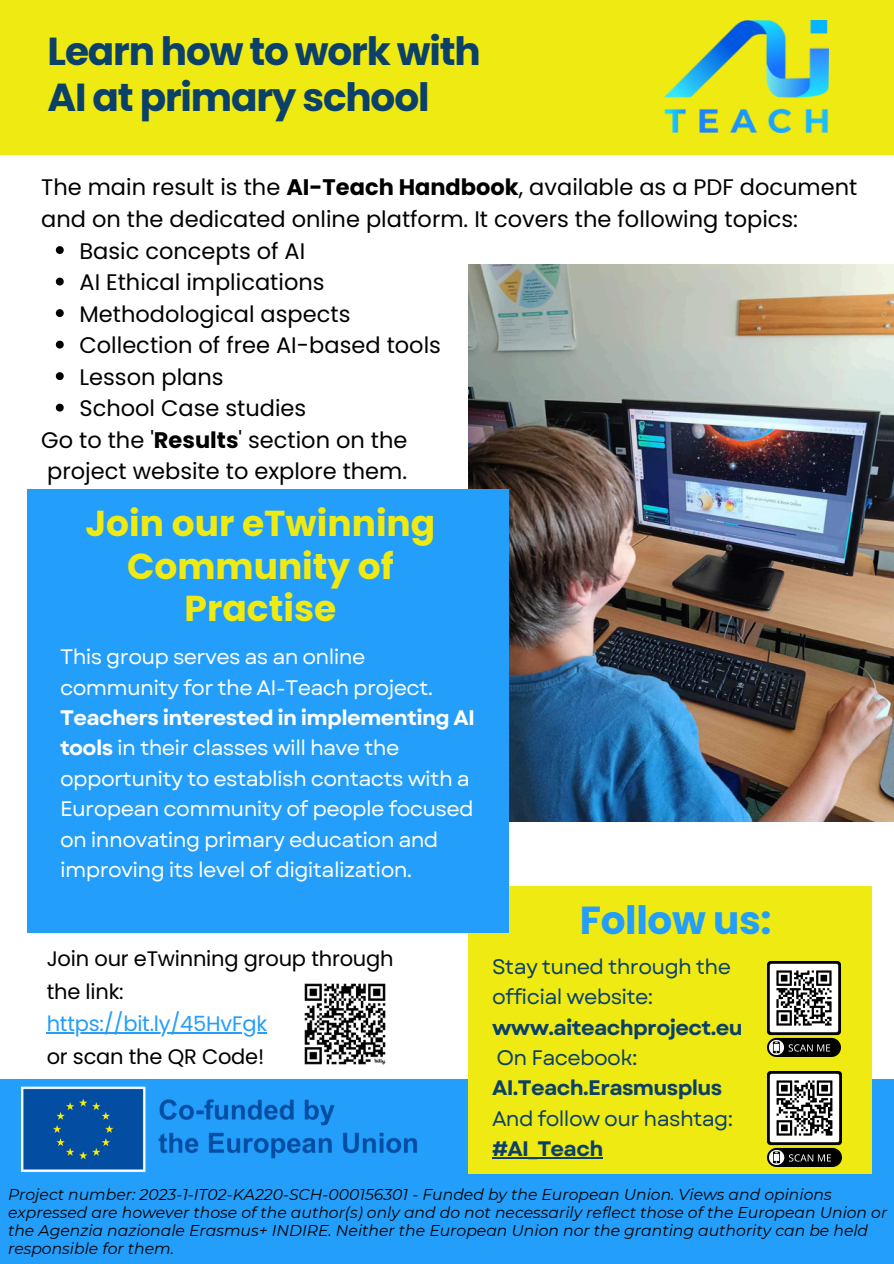
<style>
.page{position:relative;width:894px;height:1264px;background:#fff}
.page>*{position:absolute;margin:0;border:0;box-sizing:border-box;transform-origin:0 0}
.t1{font:700 39px/46.2px "Poppins";letter-spacing:-.03em;color:#0b4068}
.t2{font:700 39px "Poppins";letter-spacing:-.01em;color:#239efa}
.t3{font:700 36px/42.8px "Poppins";color:#efea11;text-align:center}
.t4{font:22.5px/31.5px "Poppins";color:#000}
.t5{font:21px/30.5px "Garet";letter-spacing:-.03em;color:#fff}
.t6{font:21px/30.5px "Garet";letter-spacing:-.03em;color:#0b4068}
.t7{font:21px/32.7px "Poppins";letter-spacing:-.01em;color:#239efa}
.t8{font:21px/32.7px "Poppins";letter-spacing:-.01em;color:#000}
.t9{font:italic 15.6px/18px "Montserrat";color:#000}
.s1{font-weight:700}
.s2{color:#000}
</style>
<div class="page">
<div style="left:0;top:1079px;width:893px;height:184px;background:#239efa"></div>
<div style="left:468px;top:886px;width:403px;height:288px;background:#efea11"></div>
<img style="left:468px;top:264px;width:425px;height:557px">
<div style="left:27px;top:489px;width:481px;height:443px;background:#239efa"></div>
<div style="left:0;top:0;width:893px;height:155px;background:#efea11"></div>
<img style="left:21px;top:1086px;width:396px;height:86px">
<img style="left:664px;top:21px;width:163px;height:111px">
<img style="left:767px;top:1071px;width:74px;height:95px">
<img style="left:767px;top:961px;width:73px;height:95px">
<hr style="left:47px;top:1032px;width:220px;height:1px;background:#239efa">
<img style="left:304px;top:983px;width:82px;height:82px">
<hr style="left:492px;top:1157px;width:110px;height:1px;background:#0b4068">
<svg style="left:56px;top:246px;width:8px;height:8px"></svg>
<svg style="left:56px;top:278px;width:8px;height:7px"></svg>
<svg style="left:56px;top:309px;width:8px;height:8px"></svg>
<svg style="left:56px;top:341px;width:8px;height:7px"></svg>
<svg style="left:56px;top:372px;width:8px;height:8px"></svg>
<svg style="left:56px;top:404px;width:8px;height:7px"></svg>
<h2 class="t1" style="left:48px;top:29px;width:434px">Learn how to work with<br>AI at primary school</h2>
<h2 class="t4" style="left:41px;top:172px;width:817px">The main result is the <span class="s1">AI-Teach Handbook</span>, available as a PDF document and on the dedicated online platform. It covers the following topics:</h2>
<p class="t4" style="left:79px;top:235px;width:227px">Basic concepts of AI</p>
<p class="t4" style="left:79px;top:266px;width:246px">AI Ethical implications</p>
<h2 class="t4" style="left:79px;top:298px;width:272px">Methodological aspects</h2>
<p class="t4" style="left:79px;top:329px;width:363px">Collection of free AI-based tools</p>
<p class="t4" style="left:79px;top:361px;width:146px">Lesson plans</p>
<p class="t4" style="left:41px;top:392px;width:368px;text-indent:38px">School Case studies<br>Go to the '<span class="s1">Results</span>' section on the project website to explore them.</p>
<p class="t3" style="left:85px;top:502px;width:351px">Join our eTwinning<br>Community of<br>Practise</p>
<h2 class="t5" style="left:60px;top:641px;width:416px">This group serves as an online community for the AI-Teach project.<br><span class="s1">Teachers interested in implementing AI tools</span> in their classes will have the opportunity to establish contacts with a European community of people focused on innovating primary education and improving its level of digitalization.</h2>
<p class="t8" style="left:47px;top:942px;width:348px">Join our eTwinning group through the link:</p>
<p class="t7" style="left:47px;top:1007px;width:222px">https://bit.ly/45HvFgk <span class="s2">or scan the QR Code!</span></p>
<h1 class="t2" style="left:579px;top:892px;width:193px">Follow us:</h1>
<p class="t6" style="left:492px;top:951px;width:252px">Stay tuned through the official website: <span class="s1">www.aiteachproject.eu<br></span>On Facebook:<br><span class="s1">AI.Teach.Erasmusplus<br></span>And follow our hashtag: <span class="s1">#AI_Teach</span></p>
<h1 class="t9" style="left:8px;top:1185px;width:880px">Project number: 2023-1-IT02-KA220-SCH-000156301 - Funded by the European Union. Views and opinions expressed are however those of the author(s) only and do not necessarily reflect those of the European Union or the Agenzia nazionale Erasmus+ INDIRE. Neither the European Union nor the granting authority can be held responsible for them.</h1>
</div>
